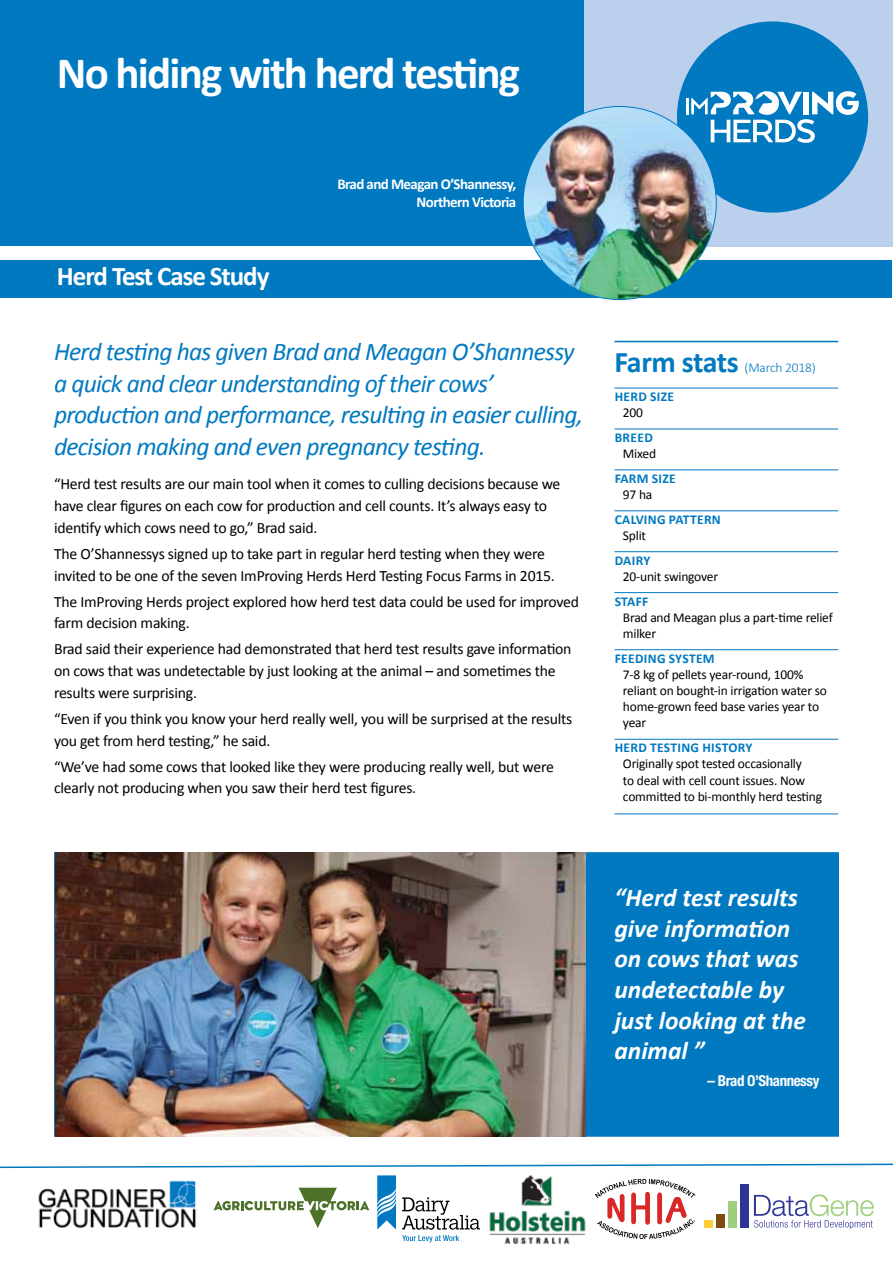
<style>
.page{position:relative;width:893px;height:1263px;background:#fff}
.page>*{position:absolute;margin:0;border:0;box-sizing:border-box;transform-origin:0 0}
.t1{font:700 45px "Calibri";letter-spacing:-.04em;color:#fff}
.t2{font:700 30px "Calibri";color:#0079c1}
.t3{font:700 27px "Calibri";letter-spacing:-.04em;color:#fff}
.t4{font:italic 25.5px/31.5px "Calibri";letter-spacing:-.03em;color:#0079c1}
.t5{font:italic 700 25.5px/30.6px "Calibri";color:#fff}
.t6{font:15.75px/21.8px "Calibri";letter-spacing:-.015em;color:#000}
.t7{font:700 15px/18px "Calibri";letter-spacing:-.04em;color:#fff;text-align:right}
.t8{font:700 condensed 15px "HN";letter-spacing:-.03em;color:#fff}
.t9{font:13.5px/16.2px "Calibri";letter-spacing:-.015em;color:#000}
.t10{font:700 13.5px "Calibri";letter-spacing:.025em;color:#0079c1}
.t11{font:300 13.5px "Calibri";letter-spacing:-.015em;color:#0079c1}
</style>
<div class="page">
<div style="left:584px;top:0;width:309px;height:247px;background:#bad0ec"></div>
<div style="left:0;top:260px;width:891px;height:38px;background:#0079c1"></div>
<div style="left:677px;top:22px;width:191px;height:191px;background:#0079c1;border-radius:50%"></div>
<hr style="left:686px;top:98px;width:3px;height:16px;background:#fff">
<svg style="left:691px;top:91px;width:168px;height:52px"></svg>
<svg style="left:377px;top:1175px;width:19px;height:54px"></svg>
<svg style="left:402px;top:1197px;width:78px;height:45px"></svg>
<img style="left:38px;top:1180px;width:159px;height:48px">
<img style="left:489px;top:1175px;width:97px;height:70px">
<svg style="left:595px;top:1179px;width:100px;height:60px"></svg>
<svg style="left:214px;top:1188px;width:155px;height:40px"></svg>
<svg style="left:0;top:1163px;width:893px;height:6px"></svg>
<div style="left:0;top:0;width:584px;height:246px;background:#0079c1"></div>
<svg style="left:754px;top:1194px;width:120px;height:35px"></svg>
<div style="left:716px;top:1214px;width:9px;height:14px;background:#7c4c0f"></div>
<div style="left:728px;top:1202px;width:9px;height:26px;background:#9ecf7c"></div>
<div style="left:740px;top:1184px;width:9px;height:44px;background:#2d3494"></div>
<div style="left:704px;top:1220px;width:9px;height:8px;background:#ffce35"></div>
<div style="left:54px;top:852px;width:785px;height:285px;background:#0079c1;border:2px solid #0079c1"></div>
<img style="left:523px;top:106px;width:193px;height:194px;border-radius:97px">
<img style="left:55px;top:852px;width:531px;height:285px">
<hr style="left:614px;top:341px;width:224px;height:1px;background:#0079c1">
<hr style="left:614px;top:388px;width:224px;height:1px;background:#0079c1">
<hr style="left:614px;top:429px;width:224px;height:1px;background:#0079c1">
<hr style="left:614px;top:470px;width:224px;height:1px;background:#0079c1">
<hr style="left:614px;top:510px;width:224px;height:1px;background:#0079c1">
<hr style="left:614px;top:551px;width:224px;height:1px;background:#0079c1">
<hr style="left:614px;top:592px;width:224px;height:1px;background:#0079c1">
<hr style="left:614px;top:649px;width:224px;height:1px;background:#0079c1">
<hr style="left:614px;top:739px;width:224px;height:1px;background:#0079c1">
<hr style="left:614px;top:813px;width:224px;height:1px;background:#0079c1">
<h1 class="t1" style="left:57px;top:44px;width:465px">No hiding with herd testing</h1>
<h3 class="t3" style="left:57px;top:259px;width:214px">Herd Test Case Study</h3>
<p class="t7" style="left:337px;top:175px;width:180px">Brad and Meagan O’Shannessy,<br>Northern Victoria</p>
<h3 class="t4" style="left:54px;top:335px;width:531px">Herd testing has given Brad and Meagan O’Shannessy a quick and clear understanding of their cows’ production and performance, resulting in easier culling, decision making and even pregnancy testing.</h3>
<p class="t6" style="left:54px;top:473px;width:508px">“Herd test results are our main tool when it comes to culling decisions because we have clear figures on each cow for production and cell counts. It’s always easy to identify which cows need to go,” Brad said.</p>
<p class="t6" style="left:54px;top:543px;width:502px">The O’Shannessys signed up to take part in regular herd testing when they were invited to be one of the seven ImProving Herds Herd Testing Focus Farms in 2015.</p>
<p class="t6" style="left:54px;top:591px;width:526px">The ImProving Herds project explored how herd test data could be used for improved farm decision making.</p>
<p class="t6" style="left:54px;top:638px;width:519px">Brad said their experience had demonstrated that herd test results gave information on cows that was undetectable by just looking at the animal – and sometimes the results were surprising.</p>
<p class="t6" style="left:54px;top:708px;width:520px">“Even if you think you know your herd really well, you will be surprised at the results you get from herd testing,” he said.</p>
<p class="t6" style="left:54px;top:756px;width:501px">“We’ve had some cows that looked like they were producing really well, but were clearly not producing when you saw their herd test figures.</p>
<h2 class="t2" style="left:614px;top:343px;width:126px">Farm stats</h2>
<p class="t11" style="left:744px;top:359px;width:73px">(March 2018)</p>
<p class="t10" style="left:615px;top:388px;width:61px">Herd size</p>
<p class="t9" style="left:623px;top:405px;width:22px">200</p>
<p class="t10" style="left:615px;top:429px;width:40px">Breed</p>
<p class="t9" style="left:623px;top:446px;width:35px">Mixed</p>
<p class="t10" style="left:615px;top:470px;width:63px">Farm size</p>
<p class="t9" style="left:623px;top:486px;width:31px">97 ha</p>
<p class="t10" style="left:615px;top:511px;width:108px">Calving pattern</p>
<p class="t9" style="left:623px;top:527px;width:25px">Split</p>
<p class="t10" style="left:615px;top:551px;width:37px">Dairy</p>
<p class="t9" style="left:623px;top:568px;width:97px">20-unit swingover</p>
<p class="t10" style="left:615px;top:592px;width:28px">Staff</p>
<p class="t9" style="left:623px;top:609px;width:211px">Brad and Meagan plus a part-time relief milker</p>
<p class="t10" style="left:615px;top:649px;width:101px">Feeding system</p>
<p class="t9" style="left:623px;top:666px;width:205px">7-8 kg of pellets year-round, 100% reliant on bought-in irrigation water so home-grown feed base varies year to year</p>
<p class="t10" style="left:615px;top:739px;width:139px">Herd testing history</p>
<p class="t9" style="left:623px;top:756px;width:201px">Originally spot tested occasionally<br>to deal with cell count issues. Now committed to bi-monthly herd testing</p>
<h3 class="t5" style="left:614px;top:882px;width:193px">“Herd test results give information on cows that was undetectable by just looking at the animal ”</h3>
<p class="t8" style="left:708px;top:1071px;width:113px">– Brad O’Shannessy</p>
</div>
